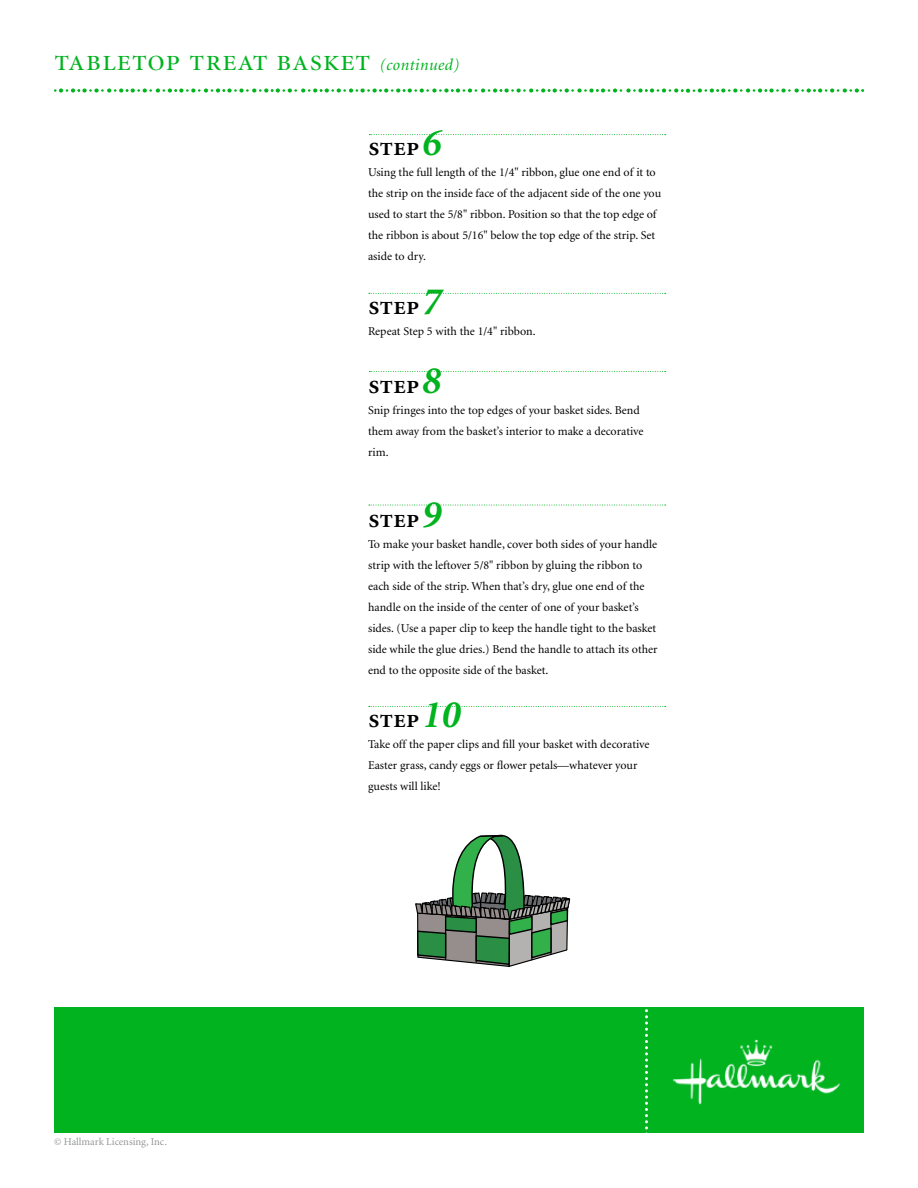
<style>
.page{position:relative;width:918px;height:1188px;background:#fff}
.page>*{position:absolute;margin:0;border:0;box-sizing:border-box;transform-origin:0 0}
.t1{font:31.5px "Minion Display Regular SC";letter-spacing:.02em;color:#00b31f}
.t2{font:27px "Minion Semibold SC";color:#000}
.t3{font:12px/21px "Minion";color:#000}
.t4{font:10.5px "Minion";color:#939598}
.s1{font-family:"Minion";font-style:italic;font-size:16.5px}
.s2{font-family:"Minion";font-weight:700;font-style:italic;font-size:39px;color:#00b31f}
</style>
<div class="page">
<svg style="left:369px;top:293px;width:297px;height:1px"></svg>
<svg style="left:369px;top:371px;width:297px;height:1px"></svg>
<svg style="left:369px;top:505px;width:297px;height:1px"></svg>
<svg style="left:369px;top:134px;width:297px;height:1px"></svg>
<svg style="left:369px;top:706px;width:297px;height:1px"></svg>
<svg style="left:54px;top:88px;width:810px;height:5px"></svg>
<div style="left:54px;top:1007px;width:810px;height:126px;background:#00b31f"></div>
<svg style="left:645px;top:1009px;width:3px;height:124px"></svg>
<svg style="left:415px;top:834px;width:156px;height:133px"></svg>
<img style="left:673px;top:1039px;width:167px;height:66px">
<h1 class="t1" style="left:54px;top:45px;width:407px">tabletop treat basket <span class="s1">(continued)</span></h1>
<h2 class="t2" style="left:368px;top:132px;width:73px">step<span class="s2">6</span></h2>
<p class="t3" style="left:368px;top:162px;width:295px">Using the full length of the 1/4" ribbon, glue one end of it to the strip on the inside face of the adjacent side of the one you used to start the 5/8" ribbon. Position so that the top edge of the ribbon is about 5/16" below the top edge of the strip. Set aside to dry.</p>
<h2 class="t2" style="left:368px;top:292px;width:73px">step<span class="s2">7</span></h2>
<p class="t3" style="left:368px;top:321px;width:169px">Repeat Step 5 with the 1/4" ribbon.</p>
<h2 class="t2" style="left:368px;top:371px;width:73px">step<span class="s2">8</span></h2>
<p class="t3" style="left:368px;top:401px;width:277px">Snip fringes into the top edges of your basket sides. Bend them away from the basket’s interior to make a decorative rim.</p>
<h2 class="t2" style="left:368px;top:505px;width:73px">step<span class="s2">9</span></h2>
<p class="t3" style="left:368px;top:534px;width:291px">To make your basket handle, cover both sides of your handle strip with the leftover 5/8" ribbon by gluing the ribbon to each side of the strip. When that’s dry, glue one end of the handle on the inside of the center of one of your basket’s sides. (Use a paper clip to keep the handle tight to the basket side while the glue dries.) Bend the handle to attach its other end to the opposite side of the basket.</p>
<p class="t4" style="left:54px;top:1136px;width:114px">© Hallmark Licensing, Inc.</p>
<h2 class="t2" style="left:368px;top:705px;width:93px">step<span class="s2">10</span></h2>
<p class="t3" style="left:368px;top:735px;width:283px">Take off the paper clips and fill your basket with decorative<br>Easter grass, candy eggs or flower petals––whatever your guests will like!</p>
</div>
